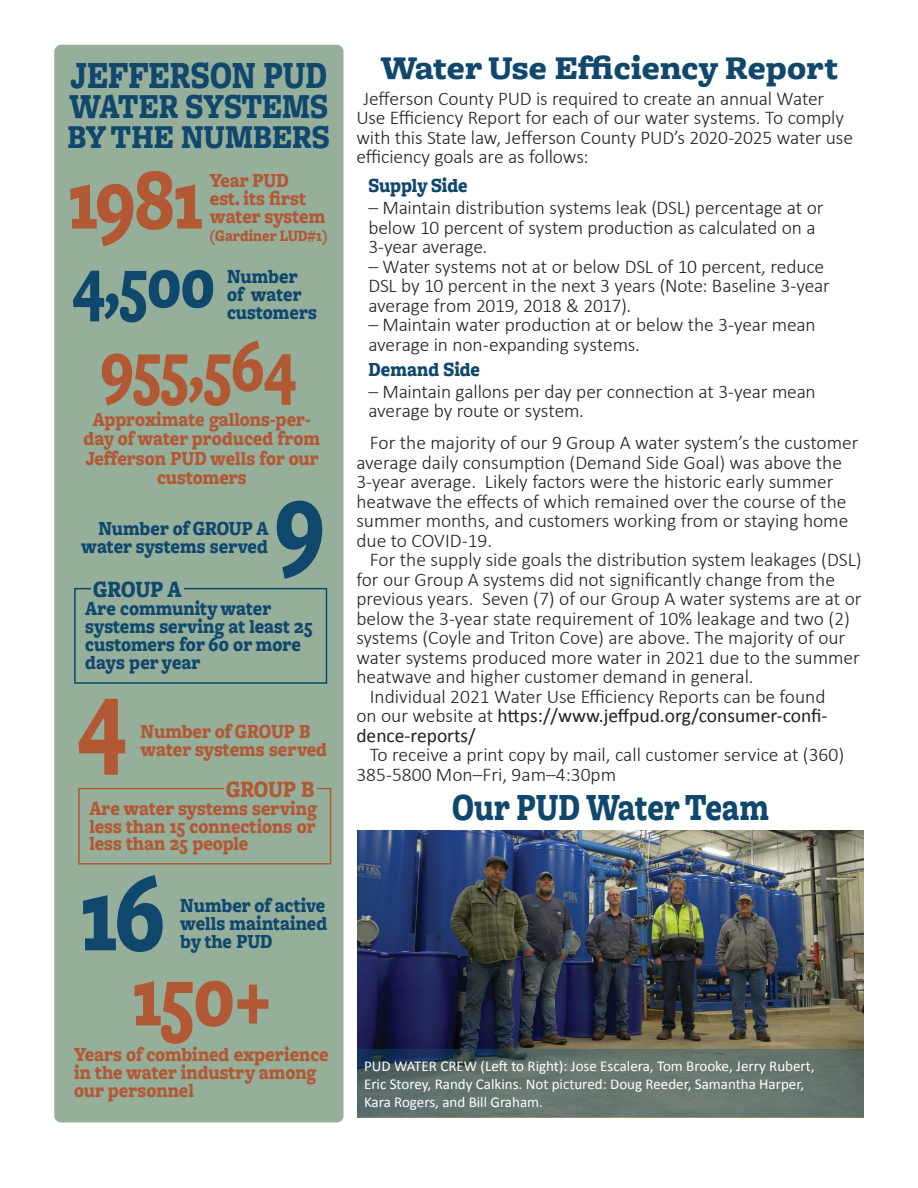
<style>
.page{position:relative;width:918px;height:1188px;background:#fff}
.page>*{position:absolute;margin:0;border:0;box-sizing:border-box;transform-origin:0 0}
.t1{font:900 112.5px "Freight Macro Pro";color:#0f476d;scale:.8 1}
.t2{font:900 112.5px "Freight Macro Pro";color:#b25835;scale:.8 1}
.t3{font:900 90px "Freight Macro Pro";letter-spacing:-.01em;color:#b25835;scale:.8 1}
.t4{font:900 75px "Freight Macro Pro";letter-spacing:-.01em;color:#b25835;scale:.8 1}
.t5{font:900 75px "Freight Macro Pro";color:#0f476d;scale:.8 1}
.t6{font:900 40.05px "Freight Macro Pro";color:#0f476d;scale:.79 1}
.t7{font:900 36.6px "Freight Macro Pro";color:#0f476d;scale:.82 1}
.t8{font:900 34.8px "Freight Macro Pro";color:#0f476d;scale:.86 1}
.t9{font:900 34.5px "Freight Macro Pro";color:#0f476d}
.t10{font:900 24.3px "Freight Macro Pro";letter-spacing:-.005em;color:#0f476d;scale:.86 1}
.t11{font:900 24.3px "Freight Macro Pro";letter-spacing:-.005em;color:#b25835;scale:.86 1}
.t12{font:900 20.85px/18px "Freight Macro Pro";color:#b25835;scale:.86 1}
.t13{font:900 20.85px/18px "Freight Macro Pro";color:#0f476d;scale:.86 1}
.t14{font:300 19.5px/19.5px "Calibri";letter-spacing:-.005em;color:#231f20}
.t15{font:19.5px "Calibri";color:#231f20}
.t16{font:900 16.5px "Freight Macro Pro";color:#b25835;scale:.86 1}
.t17{font:15px/18px "Calibri";color:#fff}
.s1{font-weight:300}
</style>
<div class="page">
<div style="left:54px;top:45px;width:290px;height:1077px;background:#96af9a;border-radius:7px"></div>
<div style="left:74px;top:588px;width:253px;height:96px;border:2px solid #0f476d"></div>
<div style="left:91px;top:581px;width:92px;height:16px;background:#96af9a"></div>
<div style="left:78px;top:788px;width:253px;height:77px;border:2px solid #b25835"></div>
<div style="left:224px;top:781px;width:92px;height:16px;background:#96af9a"></div>
<img style="left:357px;top:831px;width:507px;height:287px">
<svg style="left:357px;top:1050px;width:507px;height:67px;background:#5f706b"></svg>
<h3 class="t6" style="left:70px;top:47px;width:326px">JEFFERSON PUD</h3>
<h3 class="t7" style="left:69px;top:81px;width:317px">WATER SYSTEMS</h3>
<h3 class="t8" style="left:67px;top:112px;width:307px">BY THE NUMBERS</h3>
<p class="t12" style="left:210px;top:171px;width:136px">Year PUD<br>est. its first water system</p>
<p class="t16" style="left:210px;top:225px;width:138px">(Gardiner LUD#1)</p>
<h2 class="t3" style="left:69px;top:136px;width:169px">1981</h2>
<h3 class="t5" style="left:72px;top:230px;width:180px">4,500</h3>
<p class="t13" style="left:227px;top:267px;width:106px">Number of water customers</p>
<h3 class="t4" style="left:100px;top:314px;width:246px">955,564</h3>
<p class="t12" style="left:84px;top:409px;width:277px;line-height:19.5px;text-align:center">Approximate gallons-per&shy;day of water produced from<br>Jefferson PUD wells for our customers</p>
<p class="t13" style="left:81px;top:519px;width:219px;text-align:right">Number of GROUP A water systems served</p>
<h1 class="t1" style="left:275px;top:441px;width:64px">9</h1>
<p class="t10" style="left:93px;top:572px;width:104px">GROUP A</p>
<p class="t13" style="left:85px;top:598px;width:266px">Are community water systems serving at least 25 customers for 60 or more days per year</p>
<h1 class="t2" style="left:77px;top:638px;width:63px">4</h1>
<p class="t12" style="left:140px;top:722px;width:219px">Number of GROUP B water systems served</p>
<p class="t11" style="left:226px;top:772px;width:104px">GROUP B</p>
<p class="t12" style="left:89px;top:798px;width:266px;text-align:justify">Are water systems serving less than 15 connections or less than 25 people</p>
<h1 class="t1" style="left:81px;top:835px;width:106px">16</h1>
<p class="t13" style="left:180px;top:896px;width:172px;text-align:justify">Number of active wells maintained by the PUD</p>
<h2 class="t3" style="left:133px;top:933px;width:175px">150+</h2>
<p class="t12" style="left:74px;top:1045px;width:297px">Years of combined experience in the water industry among our personnel</p>
<h3 class="t9" style="left:380px;top:44px;width:459px">Water Use Efficiency Report</h3>
<p class="t14" style="left:356px;top:88px;width:498px;text-indent:7px">Jefferson County PUD is required to create an annual Water Use Efficiency Report for each of our water systems. To comply with this State law, Jefferson County PUD’s 2020-2025 water use efficiency goals are as follows:</p>
<p class="t13" style="left:368px;top:176px;width:117px">Supply Side</p>
<p class="t14" style="left:368px;top:198px;width:457px">– Maintain distribution systems leak (DSL) percentage at or below 10 percent of system production as calculated on a<br>3-year average.</p>
<p class="t14" style="left:368px;top:256px;width:463px">– Water systems not at or below DSL of 10 percent, reduce<br>DSL by 10 percent in the next 3 years (Note: Baseline 3-year average from 2019, 2018 &amp; 2017).</p>
<p class="t14" style="left:368px;top:315px;width:449px">– Maintain water production at or below the 3-year mean average in non-expanding systems.</p>
<p class="t13" style="left:368px;top:359px;width:131px">Demand Side</p>
<p class="t14" style="left:368px;top:381px;width:449px">– Maintain gallons per day per connection at 3-year mean average by route or system.</p>
<p class="t14" style="left:356px;top:433px;width:504px;text-indent:13px">For the majority of our 9 Group A water system’s the customer average daily consumption (Demand Side Goal) was above the 3-year average. Likely factors were the historic early summer heatwave the effects of which remained over the course of the summer months, and customers working from or staying home due to COVID-19.</p>
<p class="t14" style="left:370px;top:550px;width:493px">For the supply side goals the distribution system leakages (DSL)</p>
<p class="t14" style="left:356px;top:569px;width:480px">for our Group A systems did not significantly change from the</p>
<p class="t14" style="left:356px;top:589px;width:507px">previous years. Seven (7) of our Group A water systems are at or</p>
<p class="t14" style="left:356px;top:608px;width:495px">below the 3-year state requirement of 10% leakage and two (2)</p>
<p class="t14" style="left:356px;top:628px;width:490px">systems (Coyle and Triton Cove) are above. The majority of our</p>
<p class="t14" style="left:356px;top:647px;width:505px">water systems produced more water in 2021 due to the summer</p>
<p class="t14" style="left:356px;top:667px;width:399px">heatwave and higher customer demand in general.</p>
<p class="t14" style="left:370px;top:686px;width:457px">Individual 2021 Water Use Efficiency Reports can be found</p>
<p class="t15" style="left:356px;top:702px;width:473px"><span class="s1">on our website at</span> https://www.jeffpud.org/consumer-confi-</p>
<p class="t15" style="left:356px;top:722px;width:121px">dence-reports/</p>
<p class="t14" style="left:356px;top:745px;width:489px;text-indent:13px">To receive a print copy by mail, call customer service at (360)<br>385-5800 Mon–Fri, 9am–4:30pm</p>
<h3 class="t6" style="left:452px;top:779px;width:403px">Our PUD Water Team</h3>
<p class="t17" style="left:364px;top:1057px;width:452px">PUD WATER CREW (Left to Right): Jose Escalera, Tom Brooke, Jerry Rubert,<br>Eric Storey, Randy Calkins. Not pictured: Doug Reeder, Samantha Harper,<br>Kara Rogers, and Bill Graham.</p>
</div>
